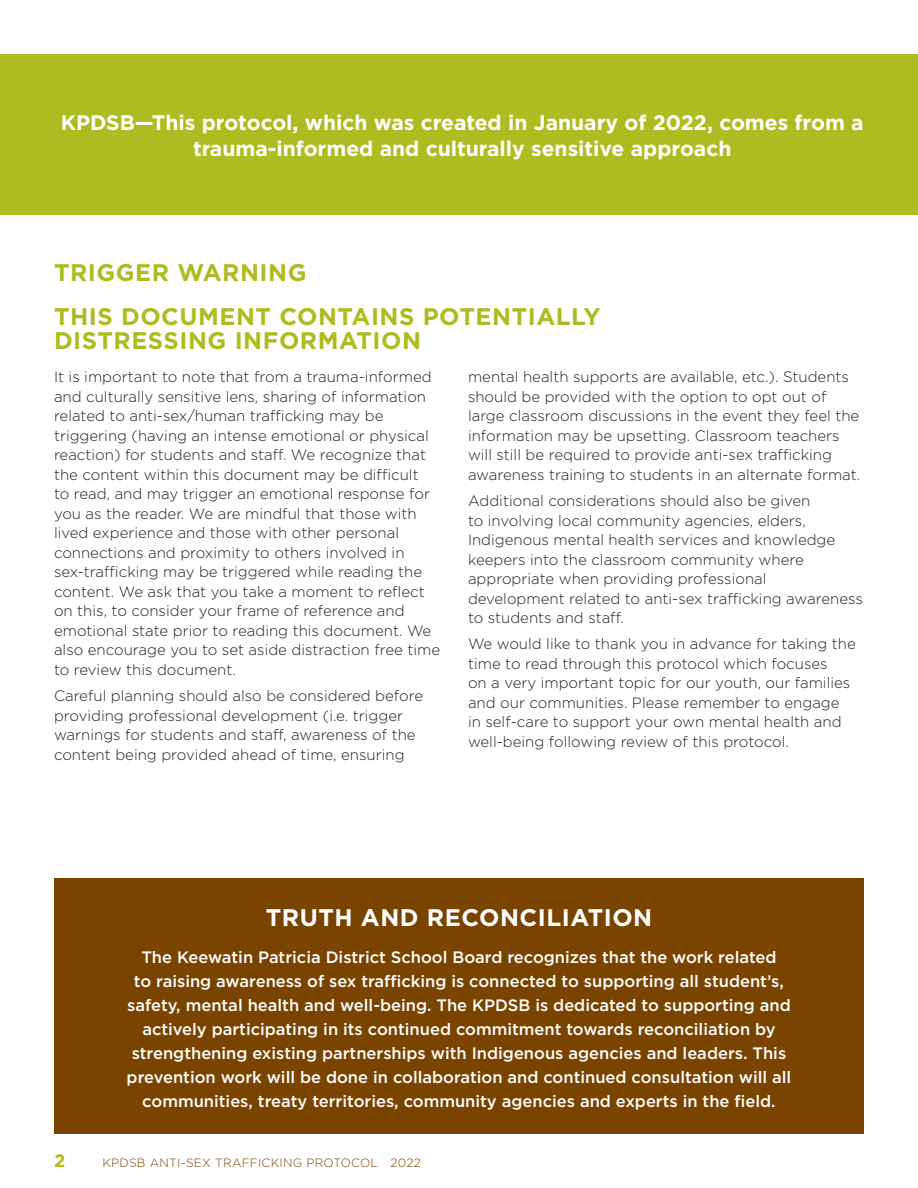
<style>
.page{position:relative;width:918px;height:1188px;background:#fff}
.page>*{position:absolute;margin:0;border:0;box-sizing:border-box;transform-origin:0 0}
.Headers{font:700 24px/24px "Gotham HTF";letter-spacing:.02em;color:#aebc21}
.Headers-2{font:700 24px "Gotham HTF";letter-spacing:.02em;color:#fff}
.Paragraph_Style_1{font:700 21px/25.2px "Gotham HTF";color:#fff;text-align:center}
.t1{font:700 18px "Gotham HTF";color:#aebc21}
.Body_Copy{font:500 16.5px/24px "Gotham HTF";color:#fff;text-align:center}
.Body_Copy-2{font:300 15px/19.5px "Gotham HTF";color:#231f20}
.t2{font:300 12px "Gotham HTF";letter-spacing:.02em;color:#794400}
</style>
<div class="page">
<div style="left:0;top:54px;width:918px;height:160px;background:#aebc21"></div>
<div style="left:54px;top:879px;width:810px;height:255px;background:#794400"></div>
<p class="Paragraph_Style_1" style="left:61px;top:110px;width:805px">KPDSB—This protocol, which was created in January of 2022, comes from a trauma-informed and culturally sensitive approach</p>
<p class="Headers" style="left:54px;top:260px;width:254px">TRIGGER WARNING</p>
<p class="Headers" style="left:54px;top:304px;width:548px">THIS DOCUMENT CONTAINS POTENTIALLY<br>DISTRESSING INFORMATION</p>
<p class="Body_Copy-2" style="left:54px;top:367px;width:388px">It is important to note that from a trauma-informed and culturally sensitive lens, sharing of information related to anti-sex/human trafficking may be triggering (having an intense emotional or physical reaction) for students and staff. We recognize that the content within this document may be difficult<br>to read, and may trigger an emotional response for you as the reader. We are mindful that those with lived experience and those with other personal connections and proximity to others involved in sex-trafficking may be triggered while reading the content. We ask that you take a moment to reflect on this, to consider your frame of reference and emotional state prior to reading this document. We also encourage you to set aside distraction free time to review this document.</p>
<p class="Body_Copy-2" style="left:54px;top:686px;width:371px">Careful planning should also be considered before providing professional development (i.e. trigger warnings for students and staff, awareness of the content being provided ahead of time, ensuring</p>
<p class="Body_Copy-2" style="left:468px;top:367px;width:394px">mental health supports are available, etc.). Students should be provided with the option to opt out of large classroom discussions in the event they feel the information may be upsetting. Classroom teachers will still be required to provide anti-sex trafficking awareness training to students in an alternate format.</p>
<p class="Body_Copy-2" style="left:468px;top:491px;width:396px">Additional considerations should also be given<br>to involving local community agencies, elders, Indigenous mental health services and knowledge keepers into the classroom community where appropriate when providing professional development related to anti-sex trafficking awareness to students and staff.</p>
<p class="Body_Copy-2" style="left:468px;top:634px;width:389px">We would like to thank you in advance for taking the time to read through this protocol which focuses<br>on a very important topic for our youth, our families and our communities. Please remember to engage in self-care to support your own mental health and well-being following review of this protocol.</p>
<p class="Headers-2" style="left:266px;top:903px;width:388px">TRUTH AND RECONCILIATION</p>
<p class="Body_Copy" style="left:127px;top:945px;width:666px">The Keewatin Patricia District School Board recognizes that the work related<br>to raising awareness of sex trafficking is connected to supporting all student’s, safety, mental health and well-being. The KPDSB is dedicated to supporting and actively participating in its continued commitment towards reconciliation by strengthening existing partnerships with Indigenous agencies and leaders. This prevention work will be done in collaboration and continued consultation will all communities, treaty territories, community agencies and experts in the field.</p>
<p class="t1" style="left:54px;top:1150px;width:13px">2</p>
<p class="t2" style="left:102px;top:1156px;width:320px">KPDSB ANTI-SEX TRAFFICKING PROTOCOL 2022</p>
</div>
